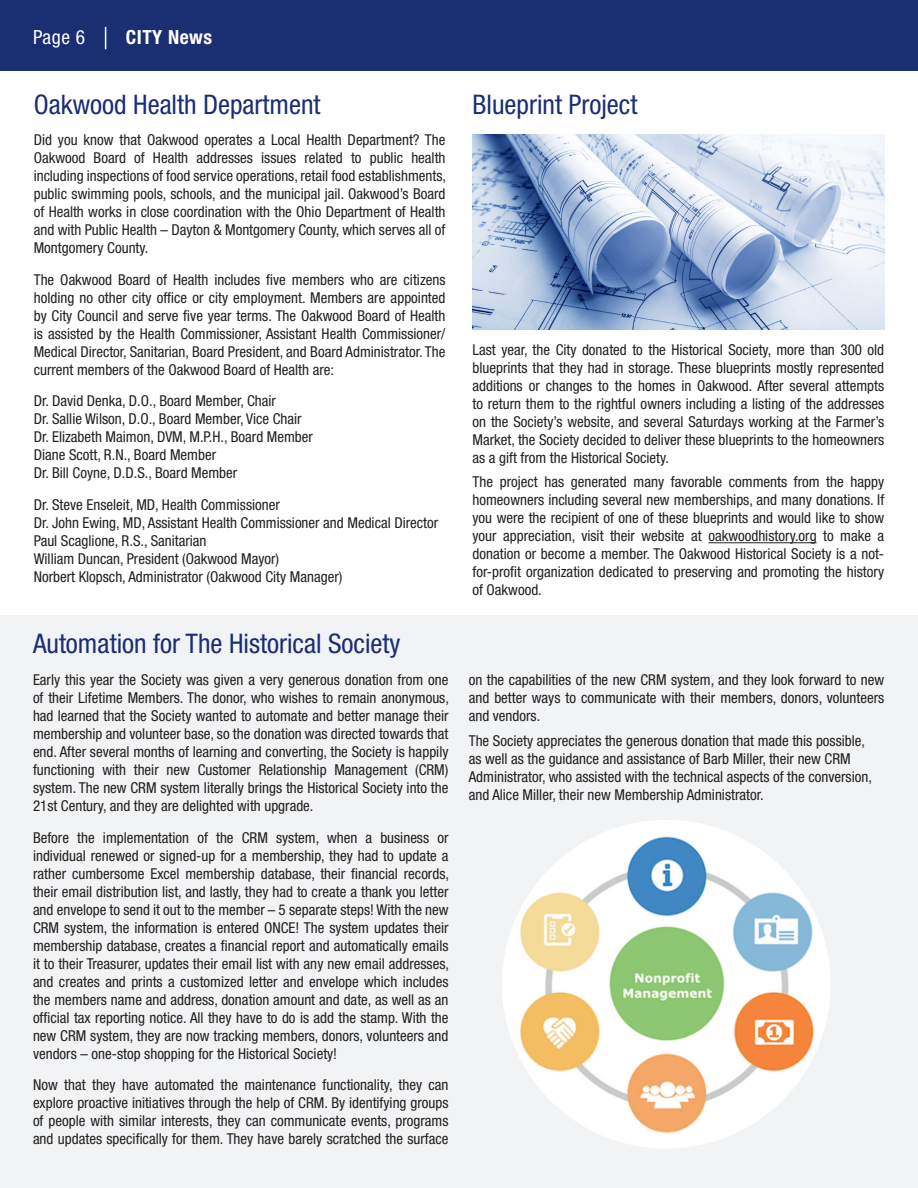
<style>
.page{position:relative;width:918px;height:1188px;background:#fff}
.page>*{position:absolute;margin:0;border:0;box-sizing:border-box;transform-origin:0 0}
.City_Head{font:condensed 27px "Helvetica Neue LT Std";color:#1a2e72}
.Body_Copy_small{font:condensed 27px "Helvetica Neue LT Std";color:#1a2e72}
.t1{font:700 condensed 19.5px "Helvetica Neue LT Std";letter-spacing:.025em;color:#fff}
.t2{font:condensed 19.5px "Helvetica Neue LT Std";color:#fff}
.Body_Copy_small-2{font:condensed 15px/18px "Helvetica Neue LT Std";color:#231f20;text-align:justify}
.City_Head-2{font:condensed 15px/18px "Helvetica Neue LT Std";color:#231f20}
</style>
<div class="page">
<div style="left:0;top:615px;width:917px;height:573px;background:#f2f3f4"></div>
<hr style="left:708px;top:542px;width:109px;height:1px;background:#231f20">
<img style="left:472px;top:134px;width:413px;height:195px">
<img style="left:502px;top:820px;width:329px;height:329px;border-radius:164px">
<div style="left:0;top:0;width:918px;height:71px;background:#1a2e72"></div>
<svg style="left:105px;top:27px;width:1px;height:22px"></svg>
<h2 class="t2" style="left:33px;top:26px;width:54px">Page 6</h2>
<h2 class="t1" style="left:126px;top:25px;width:88px">CITY News</h2>
<p class="City_Head" style="left:34px;top:89px;width:288px">Oakwood Health Department</p>
<p class="Body_Copy_small-2" style="left:34px;top:131px;width:414px">Did you know that Oakwood operates a Local Health Department? The Oakwood Board of Health addresses issues related to public health including inspections of food service operations, retail food establishments, public swimming pools, schools, and the municipal jail. Oakwood’s Board of Health works in close coordination with the Ohio Department of Health and with Public Health – Dayton &amp; Montgomery County, which serves all of Montgomery County.</p>
<p class="Body_Copy_small-2" style="left:34px;top:270px;width:413px">The Oakwood Board of Health includes five members who are citizens holding no other city office or city employment. Members are appointed by City Council and serve five year terms. The Oakwood Board of Health is assisted by the Health Commissioner, Assistant Health Commissioner/ Medical Director, Sanitarian, Board President, and Board Administrator. The current members of the Oakwood Board of Health are:</p>
<p class="Body_Copy_small-2" style="left:34px;top:392px;width:244px">Dr. David Denka, D.O., Board Member, Chair</p>
<p class="Body_Copy_small-2" style="left:34px;top:410px;width:269px">Dr. Sallie Wilson, D.O., Board Member, Vice Chair</p>
<p class="Body_Copy_small-2" style="left:34px;top:428px;width:281px">Dr. Elizabeth Maimon, DVM, M.P.H., Board Member</p>
<p class="Body_Copy_small-2" style="left:34px;top:446px;width:184px">Diane Scott, R.N., Board Member</p>
<p class="Body_Copy_small-2" style="left:34px;top:464px;width:205px">Dr. Bill Coyne, D.D.S., Board Member</p>
<p class="Body_Copy_small-2" style="left:34px;top:495px;width:248px">Dr. Steve Enseleit, MD, Health Commissioner</p>
<p class="Body_Copy_small-2" style="left:34px;top:513px;width:406px">Dr. John Ewing, MD, Assistant Health Commissioner and Medical Director</p>
<p class="Body_Copy_small-2" style="left:34px;top:531px;width:174px">Paul Scaglione, R.S., Sanitarian</p>
<p class="Body_Copy_small-2" style="left:34px;top:549px;width:247px">William Duncan, President (Oakwood Mayor)</p>
<p class="Body_Copy_small-2" style="left:34px;top:567px;width:310px">Norbert Klopsch, Administrator (Oakwood City Manager)</p>
<p class="City_Head" style="left:33px;top:628px;width:369px">Automation for The Historical Society</p>
<p class="Body_Copy_small-2" style="left:33px;top:671px;width:418px">Early this year the Society was given a very generous donation from one of their Lifetime Members. The donor, who wishes to remain anonymous, had learned that the Society wanted to automate and better manage their membership and volunteer base, so the donation was directed towards that end. After several months of learning and converting, the Society is happily functioning with their new Customer Relationship Management (CRM) system. The new CRM system literally brings the Historical Society into the 21st Century, and they are delighted with upgrade.</p>
<p class="Body_Copy_small-2" style="left:33px;top:828px;width:418px">Before the implementation of the CRM system, when a business or individual renewed or signed-up for a membership, they had to update a rather cumbersome Excel membership database, their financial records, their email distribution list, and lastly, they had to create a thank you letter and envelope to send it out to the member – 5 separate steps! With the new CRM system, the information is entered ONCE! The system updates their membership database, creates a financial report and automatically emails it to their Treasurer, updates their email list with any new email addresses, and creates and prints a customized letter and envelope which includes the members name and address, donation amount and date, as well as an official tax reporting notice. All they have to do is add the stamp. With the new CRM system, they are now tracking members, donors, volunteers and vendors – one-stop shopping for the Historical Society!</p>
<p class="Body_Copy_small-2" style="left:33px;top:1076px;width:417px">Now that they have automated the maintenance functionality, they can explore proactive initiatives through the help of CRM. By identifying groups of people with similar interests, they can communicate events, programs and updates specifically for them. They have barely scratched the surface</p>
<p class="Body_Copy_small" style="left:472px;top:89px;width:166px">Blueprint Project</p>
<p class="Body_Copy_small-2" style="left:472px;top:340px;width:413px">Last year, the City donated to the Historical Society, more than 300 old blueprints that they had in storage. These blueprints mostly represented additions or changes to the homes in Oakwood. After several attempts to return them to the rightful owners including a listing of the addresses on the Society’s website, and several Saturdays working at the Farmer’s Market, the Society decided to deliver these blueprints to the homeowners as a gift from the Historical Society.</p>
<p class="Body_Copy_small-2" style="left:472px;top:473px;width:413px">The project has generated many favorable comments from the happy homeowners including several new memberships, and many donations. If you were the recipient of one of these blueprints and would like to show your appreciation, visit their website at oakwoodhistory.org to make a donation or become a member. The Oakwood Historical Society is a not&shy;for-profit organization dedicated to preserving and promoting the history of Oakwood.</p>
<p class="Body_Copy_small-2" style="left:469px;top:671px;width:417px">on the capabilities of the new CRM system, and they look forward to new and better ways to communicate with their members, donors, volunteers and vendors.</p>
<p class="City_Head-2" style="left:469px;top:732px;width:405px">The Society appreciates the generous donation that made this possible, as well as the guidance and assistance of Barb Miller, their new CRM Administrator, who assisted with the technical aspects of the conversion, and Alice Miller, their new Membership Administrator.</p>
</div>
